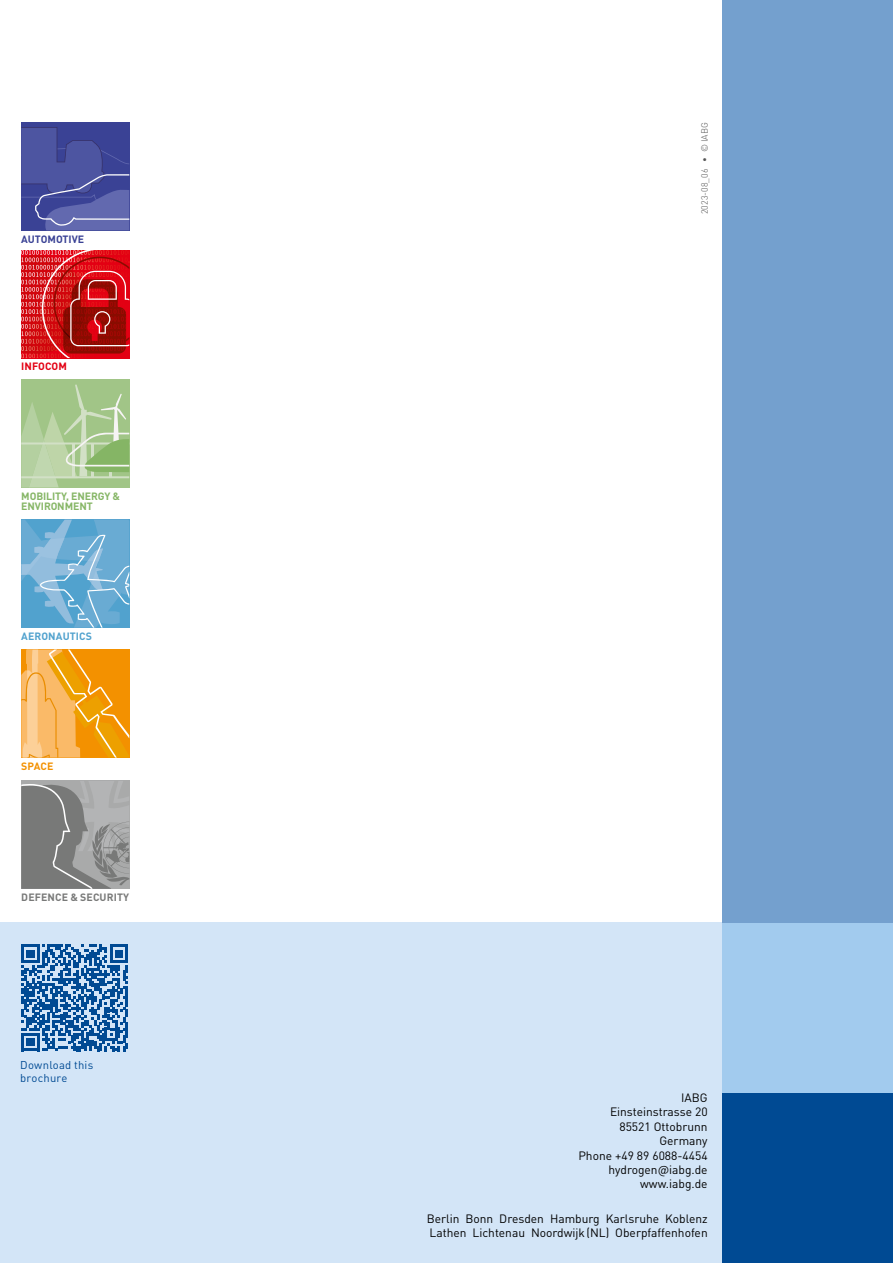
<style>
.page{position:relative;width:893px;height:1263px;background:#fff}
.page>*{position:absolute;margin:0;border:0;box-sizing:border-box;transform-origin:0 0}
.t1{font:12px/14.4px "DINOT";color:#000;text-align:right}
.t2{font:11.25px/13.5px "DINOT";letter-spacing:.02em;color:#004a93}
.t3{font:700 10.5px/10.5px "DINOT";letter-spacing:-.01em;color:#86b666}
.t4{font:700 10.5px "DINOT";letter-spacing:.01em;color:#787978}
.t5{font:700 10.5px "DINOT";letter-spacing:.01em;color:#51a2ce}
.t6{font:700 10.5px "DINOT";color:#3a4295}
.t7{font:700 10.5px "DINOT";letter-spacing:.005em;color:#e30013}
.t8{font:700 10.5px "DINOT";letter-spacing:.005em;color:#f39100}
.t9{font:300 9px "DINOT";color:#565656}
.s1{font-weight:500}
</style>
<div class="page">
<div style="left:0;top:923px;width:893px;height:340px;background:#d3e5f7"></div>
<div style="left:723px;top:1093px;width:170px;height:170px;background:#004a93"></div>
<div style="left:723px;top:923px;width:170px;height:170px;background:#a2cbee"></div>
<div style="left:723px;top:0;width:170px;height:923px;background:#74a0ce"></div>
<svg style="left:21px;top:944px;width:107px;height:107px"></svg>
<svg style="left:21px;top:781px;width:108px;height:108px;background:#8f9090"></svg>
<svg style="left:21px;top:649px;width:108px;height:108px;background:#f5aa38"></svg>
<svg style="left:21px;top:520px;width:108px;height:108px;background:#70afd5"></svg>
<div style="left:21px;top:379px;width:108px;height:108px;background:#a1c587"></div>
<svg style="left:21px;top:384px;width:108px;height:103px"></svg>
<svg style="left:21px;top:250px;width:109px;height:109px;background:#c92326"></svg>
<svg style="left:21px;top:122px;width:108px;height:108px;background:#4c549f"></svg>
<p class="t6" style="left:21px;top:232px;width:64px">AUTOMOTIVE</p>
<p class="t7" style="left:21px;top:360px;width:47px">INFOCOM</p>
<p class="t3" style="left:21px;top:490px;width:100px">MOBILITY, ENERGY &amp;<br>ENVIRONMENT</p>
<p class="t5" style="left:21px;top:629px;width:72px">AERONAUTICS</p>
<p class="t8" style="left:21px;top:759px;width:34px">SPACE</p>
<p class="t4" style="left:21px;top:890px;width:109px">DEFENCE &amp; SECURITY</p>
<p class="t2" style="left:20px;top:1058px;width:75px">Download this brochure</p>
<p class="t9" style="left:699px;top:214px;width:93px;rotate:-90deg">2023-08_06 <span class="s1">∙</span> © IABG</p>
<p class="t1" style="left:578px;top:1090px;width:131px">IABG<br>Einsteinstrasse 20<br>85521 Ottobrunn<br>Germany<br>Phone +49 89 6088-4454 hydrogen@iabg.de www.iabg.de</p>
<p class="t1" style="left:427px;top:1211px;width:282px;text-align:left">Berlin Bonn Dresden Hamburg Karlsruhe Koblenz<br>Lathen Lichtenau Noordwijk (NL) Oberpfaffenhofen</p>
</div>
